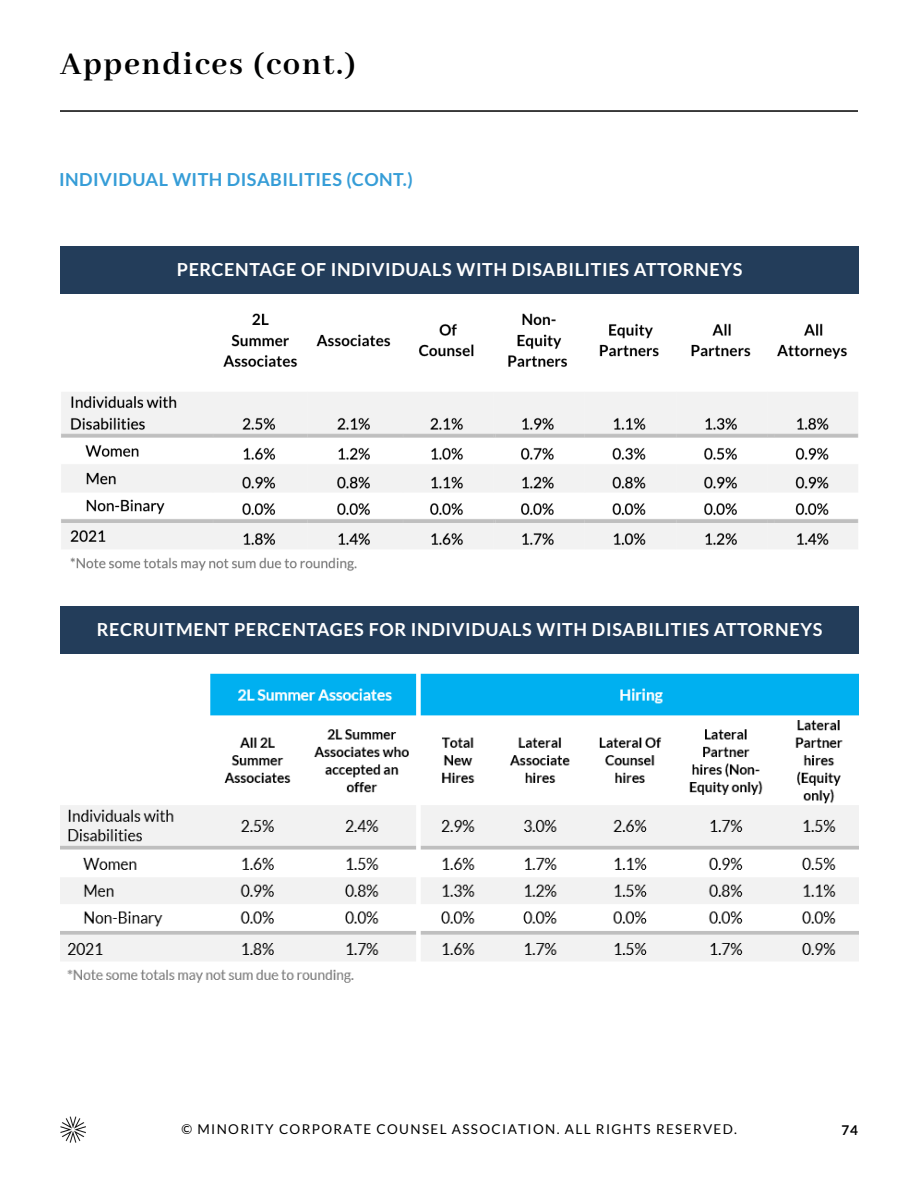
<style>
.page{position:relative;width:918px;height:1188px;background:#fff}
.page>*{position:absolute;margin:0;border:0;box-sizing:border-box;transform-origin:0 0}
.t1{font:700 34.5px "Abhaya Libre";letter-spacing:.05em;color:#000101}
.t2{font:700 18px "Lato";letter-spacing:.035em;color:#fff}
.t3{font:700 18px "Lato";letter-spacing:.025em;color:#369dd7}
.t4{font:13.5px "Lato";letter-spacing:.1em;color:#000101}
.t5{font:700 13.5px "Lato";color:#000101}
</style>
<div class="page">
<img style="left:60px;top:1117px;width:26px;height:25px">
<img style="left:61px;top:313px;width:797px;height:258px">
<img style="left:61px;top:673px;width:798px;height:310px">
<hr style="left:60px;top:110px;width:798px;height:2px;background:#000101">
<div style="left:61px;top:247px;width:798px;height:47px;background:#233d5a"></div>
<div style="left:61px;top:607px;width:798px;height:47px;background:#233d5a"></div>
<h1 class="t1" style="left:60px;top:45px;width:298px">Appendices (cont.)</h1>
<p class="t3" style="left:59px;top:169px;width:355px">INDIVIDUAL WITH DISABILITIES (CONT.)</p>
<p class="t2" style="left:177px;top:259px;width:567px">PERCENTAGE OF INDIVIDUALS WITH DISABILITIES ATTORNEYS</p>
<p class="t2" style="left:97px;top:619px;width:727px">RECRUITMENT PERCENTAGES FOR INDIVIDUALS WITH DISABILITIES ATTORNEYS</p>
<p class="t4" style="left:181px;top:1122px;width:557px">© MINORITY CORPORATE COUNSEL ASSOCIATION. ALL RIGHTS RESERVED.</p>
<p class="t5" style="left:842px;top:1122px;width:18px">74</p>
</div>
